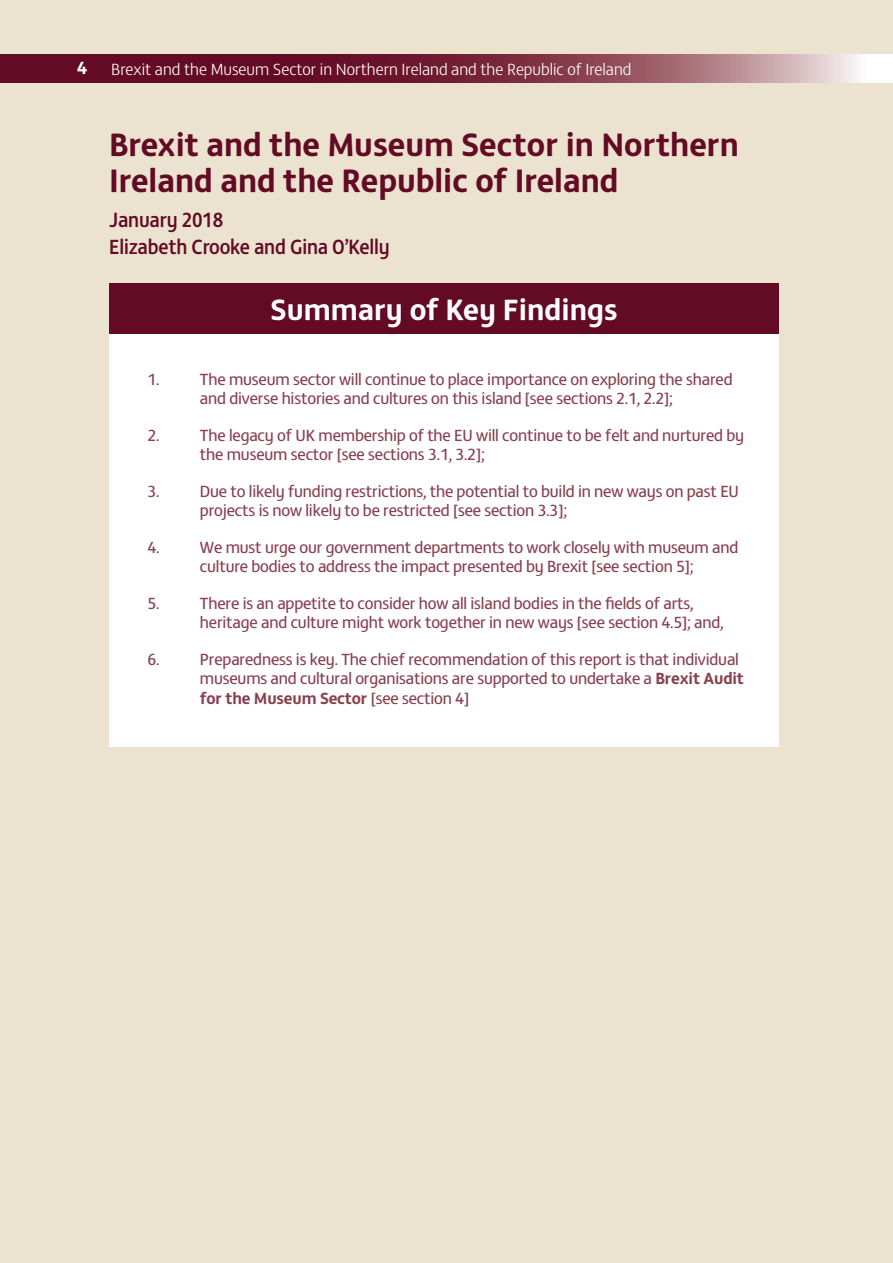
<style>
.page{position:relative;width:893px;height:1263px;background:#ebe3d0}
.page>*{position:absolute;margin:0;border:0;box-sizing:border-box;transform-origin:0 0}
.t1{font:700 33px/35.5px "FS Matthew";color:#630a25}
.t2{font:700 30px "FS Matthew";color:#fff}
.t3{font:500 21px/26.8px "FS Matthew";letter-spacing:-.01em;color:#630a25;scale:.93 1}
.t4{font:700 18px "FS Matthew";color:#fff}
.t5{font:16.5px/19.5px "FS Matthew";letter-spacing:-.01em;color:#89404f}
.t6{font:300 16.5px "FS Matthew";color:#fff}
.s1{font-weight:700}
</style>
<div class="page">
<div style="left:109px;top:283px;width:670px;height:51px;background:#630a25"></div>
<div style="left:109px;top:334px;width:670px;height:412px;background:#fff"></div>
<svg style="left:0;top:54px;width:893px;height:29px;background:#884254"></svg>
<p class="t4" style="left:77px;top:54px;width:11px">4</p>
<p class="t6" style="left:111px;top:57px;width:522px">Brexit and the Museum Sector in Northern Ireland and the Republic of Ireland</p>
<h1 class="t1" style="left:109px;top:124px;width:631px">Brexit and the Museum Sector in Northern<br>Ireland and the Republic of Ireland</h1>
<p class="t3" style="left:109px;top:205px;width:303px">January 2018<br>Elizabeth Crooke and Gina O’Kelly</p>
<h2 class="t2" style="left:271px;top:285px;width:348px">Summary of Key Findings</h2>
<p class="t5" style="left:147px;top:368px;width:14px">1.</p>
<p class="t5" style="left:200px;top:368px;width:534px">The museum sector will continue to place importance on exploring the shared and diverse histories and cultures on this island [see sections 2.1, 2.2];</p>
<p class="t5" style="left:147px;top:424px;width:14px">2.</p>
<p class="t5" style="left:200px;top:424px;width:546px">The legacy of UK membership of the EU will continue to be felt and nurtured by the museum sector [see sections 3.1, 3.2];</p>
<p class="t5" style="left:147px;top:480px;width:14px">3.</p>
<p class="t5" style="left:200px;top:480px;width:541px">Due to likely funding restrictions, the potential to build in new ways on past EU projects is now likely to be restricted [see section 3.3];</p>
<p class="t5" style="left:147px;top:536px;width:14px">4.</p>
<p class="t5" style="left:200px;top:536px;width:540px">We must urge our government departments to work closely with museum and culture bodies to address the impact presented by Brexit [see section 5];</p>
<p class="t5" style="left:147px;top:592px;width:14px">5.</p>
<p class="t5" style="left:200px;top:592px;width:525px">There is an appetite to consider how all island bodies in the fields of arts, heritage and culture might work together in new ways [see section 4.5]; and,</p>
<p class="t5" style="left:147px;top:648px;width:14px">6.</p>
<p class="t5" style="left:200px;top:648px;width:545px">Preparedness is key. The chief recommendation of this report is that individual museums and cultural organisations are supported to undertake a <span class="s1">Brexit Audit for the Museum Sector</span> [see section 4]</p>
</div>
